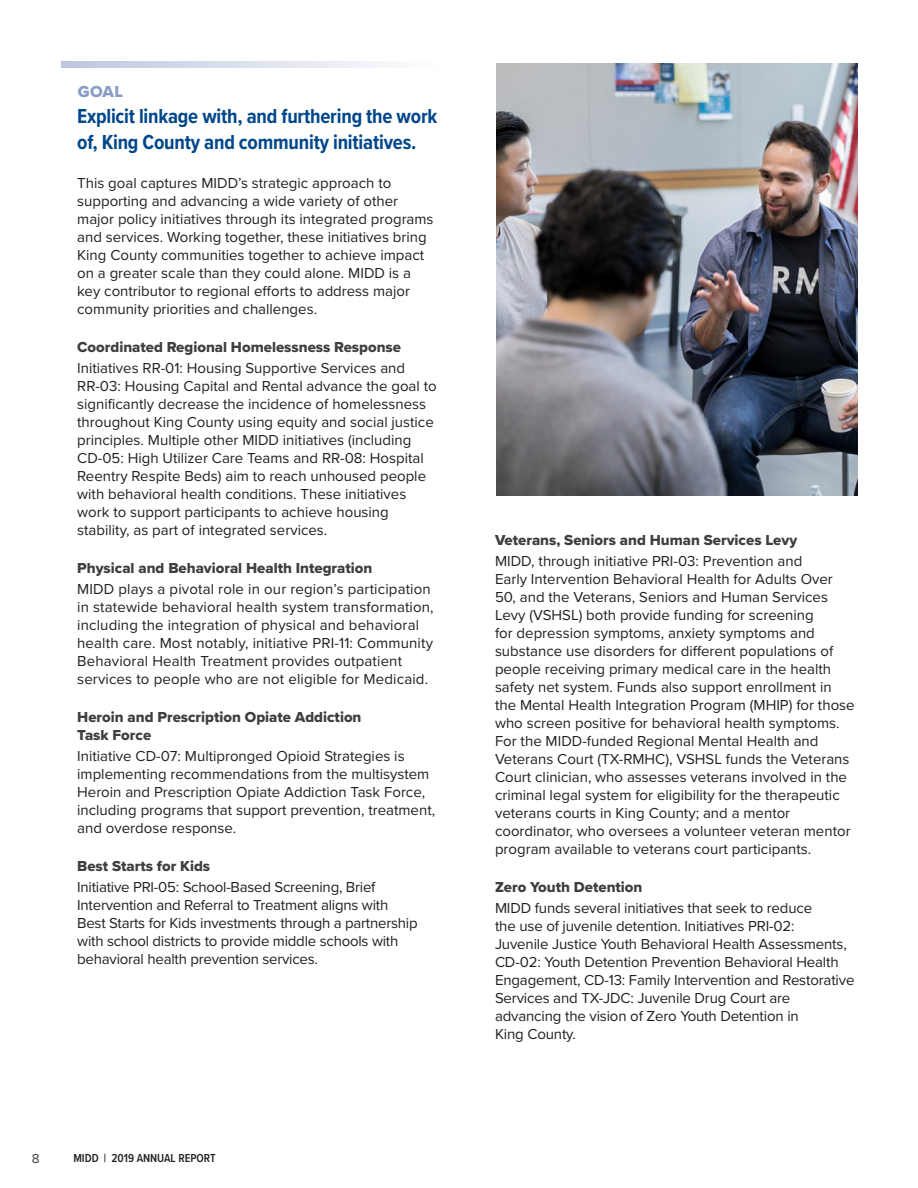
<style>
.page{position:relative;width:918px;height:1188px;background:#fff}
.page>*{position:absolute;margin:0;border:0;box-sizing:border-box;transform-origin:0 0}
.t1{font:700 21px/25.5px "Proxima Nova Cond";letter-spacing:-.01em;color:#00478a}
.t2{font:16.5px "Proxima Nova Extrabld";color:#899cc5}
.body{font:15px/18px "Proxima Nova";color:#231f20}
.goal_subheads{font:15px/18px "Proxima Nova Extrabld";color:#3e3e3f}
.t3{font:13.5px "Proxima Nova";color:#3e3e3f}
.t4{font:600 12px "Proxima Nova Cond";color:#231f20}
</style>
<div class="page">
<img style="left:497px;top:64px;width:360px;height:432px">
<hr style="left:917px;top:33px;width:1px;height:137px;background:#d3d9ea">
<svg style="left:61px;top:61px;width:322px;height:7px;background:#d8ddec"></svg>
<p class="t2" style="left:78px;top:79px;width:47px">GOAL</p>
<p class="t1" style="left:77px;top:103px;width:362px">Explicit linkage with, and furthering the work of, King County and community initiatives.</p>
<p class="body" style="left:77px;top:174px;width:358px">This goal captures MIDD’s strategic approach to supporting and advancing a wide variety of other major policy initiatives through its integrated programs and services. Working together, these initiatives bring King County communities together to achieve impact on a greater scale than they could alone. MIDD is a key contributor to regional efforts to address major community priorities and challenges.</p>
<p class="goal_subheads" style="left:77px;top:338px;width:325px">Coordinated Regional Homelessness Response</p>
<p class="body" style="left:77px;top:359px;width:361px">Initiatives RR-01: Housing Supportive Services and RR-03: Housing Capital and Rental advance the goal to significantly decrease the incidence of homelessness throughout King County using equity and social justice principles. Multiple other MIDD initiatives (including CD-05: High Utilizer Care Teams and RR-08: Hospital Reentry Respite Beds) aim to reach unhoused people with behavioral health conditions. These initiatives work to support participants to achieve housing stability, as part of integrated services.</p>
<p class="goal_subheads" style="left:77px;top:559px;width:297px">Physical and Behavioral Health Integration</p>
<p class="body" style="left:77px;top:580px;width:358px">MIDD plays a pivotal role in our region’s participation in statewide behavioral health system transformation, including the integration of physical and behavioral health care. Most notably, initiative PRI-11: Community Behavioral Health Treatment provides outpatient services to people who are not eligible for Medicaid.</p>
<p class="goal_subheads" style="left:77px;top:708px;width:286px">Heroin and Prescription Opiate Addiction<br>Task Force</p>
<p class="body" style="left:77px;top:747px;width:359px">Initiative CD-07: Multipronged Opioid Strategies is implementing recommendations from the multisystem Heroin and Prescription Opiate Addiction Task Force, including programs that support prevention, treatment, and overdose response.</p>
<p class="goal_subheads" style="left:77px;top:857px;width:134px">Best Starts for Kids</p>
<p class="body" style="left:77px;top:877px;width:342px">Initiative PRI-05: School-Based Screening, Brief Intervention and Referral to Treatment aligns with Best Starts for Kids investments through a partnership with school districts to provide middle schools with behavioral health prevention services.</p>
<p class="t3" style="left:32px;top:1148px;width:9px">8</p>
<p class="t4" style="left:73px;top:1149px;width:144px">MIDD | 2019 ANNUAL REPORT</p>
<p class="goal_subheads" style="left:495px;top:531px;width:304px">Veterans, Seniors and Human Services Levy</p>
<p class="body" style="left:495px;top:551px;width:361px">MIDD, through initiative PRI-03: Prevention and<br>Early Intervention Behavioral Health for Adults Over 50, and the Veterans, Seniors and Human Services Levy (VSHSL) both provide funding for screening<br>for depression symptoms, anxiety symptoms and substance use disorders for different populations of people receiving primary medical care in the health safety net system. Funds also support enrollment in the Mental Health Integration Program (MHIP) for those who screen positive for behavioral health symptoms.<br>For the MIDD-funded Regional Mental Health and Veterans Court (TX-RMHC), VSHSL funds the Veterans Court clinician, who assesses veterans involved in the criminal legal system for eligibility for the therapeutic veterans courts in King County; and a mentor coordinator, who oversees a volunteer veteran mentor program available to veterans court participants.</p>
<p class="goal_subheads" style="left:495px;top:878px;width:149px">Zero Youth Detention</p>
<p class="body" style="left:495px;top:898px;width:361px">MIDD funds several initiatives that seek to reduce<br>the use of juvenile detention. Initiatives PRI-02:<br>Juvenile Justice Youth Behavioral Health Assessments, CD-02: Youth Detention Prevention Behavioral Health Engagement, CD-13: Family Intervention and Restorative Services and TX-JDC: Juvenile Drug Court are advancing the vision of Zero Youth Detention in<br>King County.</p>
</div>
